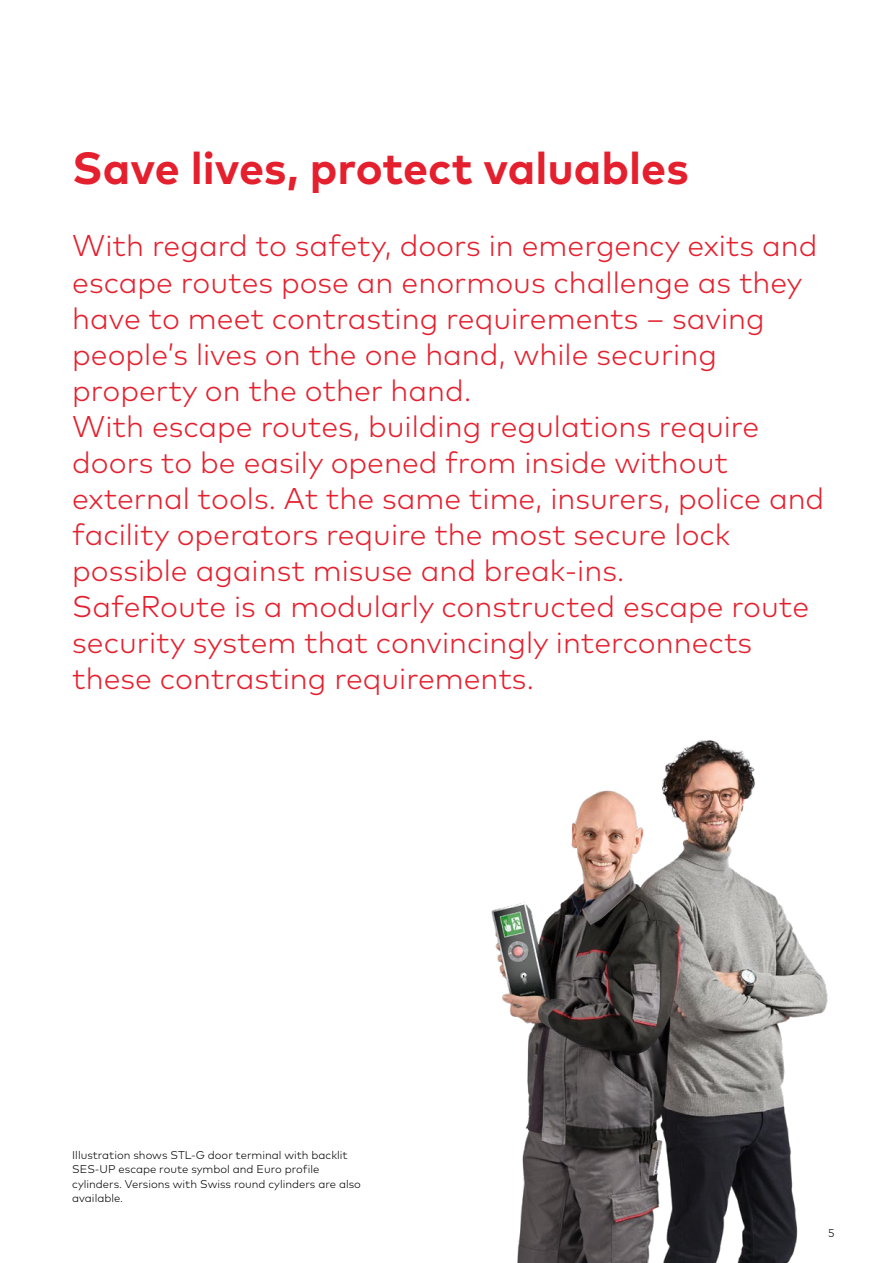
<style>
.page{position:relative;width:893px;height:1263px;background:#fff}
.page>*{position:absolute;margin:0;border:0;box-sizing:border-box;transform-origin:0 0}
.t1{font:700 45px "Mark Pro";color:#e5202e}
.t2{font:300 30px/36px "Mark Pro";color:#e5202e}
.t3{font:300 11.25px/14.2px "Mark Pro";color:#000}
</style>
<div class="page">
<img style="left:491px;top:740px;width:337px;height:523px">
<h1 class="t1" style="left:72px;top:134px;width:618px">Save lives, protect valuables</h1>
<p class="t2" style="left:72px;top:226px;width:753px">With regard to safety, doors in emergency exits and escape routes pose an enormous challenge as they have to meet contrasting requirements – saving people’s lives on the one hand, while securing property on the other hand.<br>With escape routes, building regulations require doors to be easily opened from inside without external tools. At the same time, insurers, police and facility operators require the most secure lock possible against misuse and break-ins.<br>SafeRoute is a modularly constructed escape route security system that convincingly interconnects these contrasting requirements.</p>
<p class="t3" style="left:72px;top:1147px;width:290px">Illustration shows STL-G door terminal with backlit SES-UP escape route symbol and Euro profile cylinders. Versions with Swiss round cylinders are also available.</p>
<p class="t3" style="left:828px;top:1225px;width:8px">5</p>
</div>
